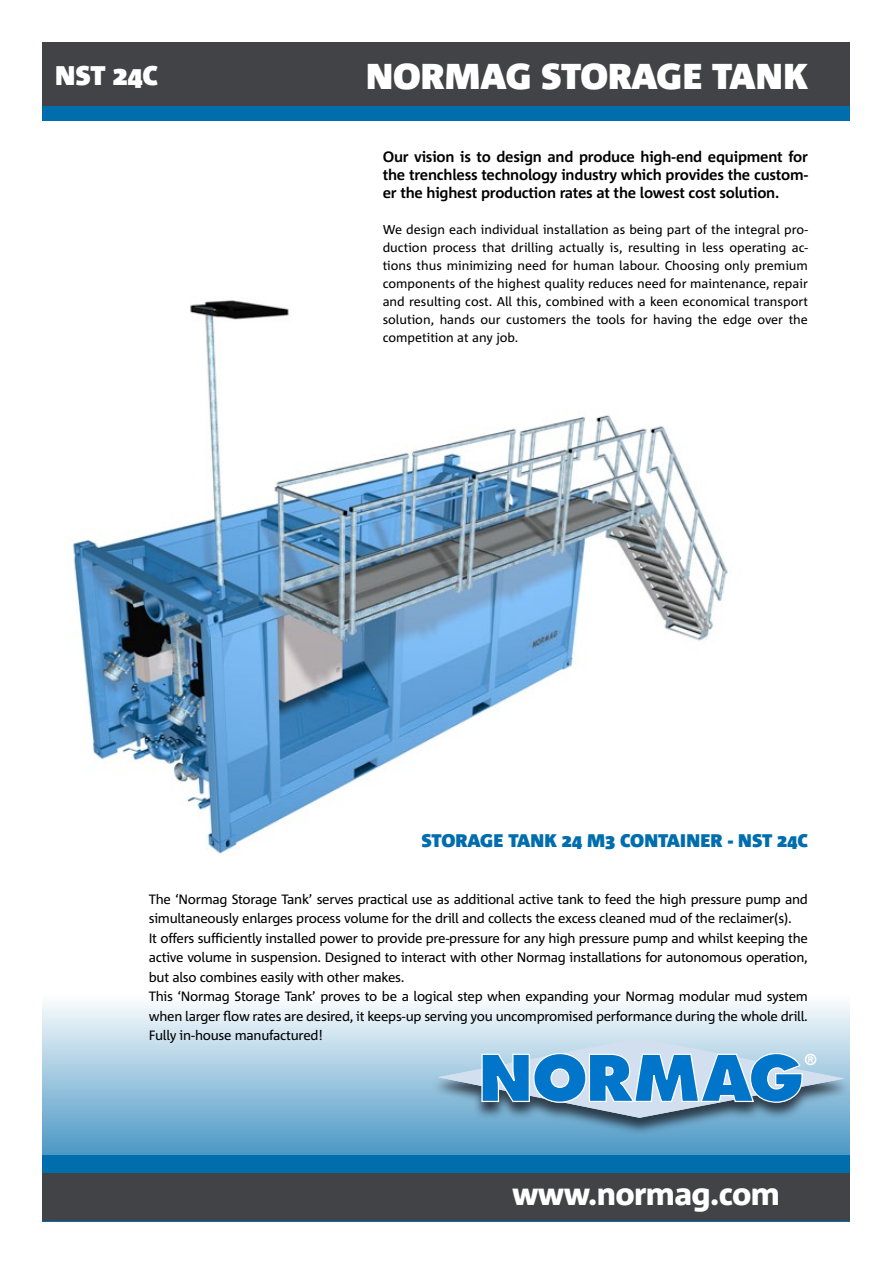
<style>
.page{position:relative;width:893px;height:1263px;background:#fff}
.page>*{position:absolute;margin:0;border:0;box-sizing:border-box;transform-origin:0 0}
.t1{font:900 36px "Agro Sans";color:#fff}
.t2{font:800 31.5px "Agro Sans";letter-spacing:-.02em;color:#fff}
.t3{font:900 27px "Agro Sans";color:#fff}
.t4{font:900 18.3px "Agro Sans";color:#006dad}
.t5{font:700 15px/18px "Agro Sans";letter-spacing:-.015em;color:#000;text-align:justify}
.t6{font:800 14.7px "Futura";color:#fff}
.t7{font:13.5px/19.5px "Agro Sans";letter-spacing:-.02em;color:#000}
.t8{font:12.75px/18px "Agro Sans";color:#000;text-align:justify}
</style>
<div class="page">
<img style="left:72px;top:300px;width:660px;height:554px">
<svg style="left:43px;top:1003px;width:807px;height:218px;background:#a3c9df"></svg>
<div style="left:43px;top:43px;width:807px;height:78px;background:#006dad"></div>
<div style="left:43px;top:1157px;width:807px;height:63px;background:#424346"></div>
<div style="left:43px;top:43px;width:807px;height:63px;background:#424346"></div>
<svg style="left:429px;top:1038px;width:421px;height:97px;background:#6ea6c8"></svg>
<svg style="left:438px;top:1038px;width:406px;height:80px;background:#76abd0"></svg>
<div style="left:43px;top:1155px;width:807px;height:17px;background:#006dad"></div>
<h3 class="t3" style="left:55px;top:61px;width:18px">NST</h3>
<h3 class="t3" style="left:113px;top:61px;width:46px">24C</h3>
<h1 class="t1" style="left:366px;top:57px;width:443px">NORMAG STORAGE TANK</h1>
<p class="t5" style="left:383px;top:148px;width:427px">Our vision is to design and produce high-end equipment for the trenchless technology industry which provides the custom&shy;er the highest production rates at the lowest cost solution.</p>
<p class="t8" style="left:383px;top:221px;width:427px">We design each individual installation as being part of the integral pro&shy;duction process that drilling actually is, resulting in less operating ac&shy;tions thus minimizing need for human labour. Choosing only premium components of the highest quality reduces need for maintenance, repair and resulting cost. All this, combined with a keen economical transport solution, hands our customers the tools for having the edge over the competition at any job.</p>
<h3 class="t4" style="left:421px;top:830px;width:388px">STORAGE TANK 24 M3 CONTAINER - NST 24C</h3>
<p class="t7" style="left:149px;top:889px;width:661px">The ‘Normag Storage Tank’ serves practical use as additional active tank to feed the high pressure pump and simultaneously enlarges process volume for the drill and collects the excess cleaned mud of the reclaimer(s).<br>It offers sufficiently installed power to provide pre-pressure for any high pressure pump and whilst keeping the active volume in suspension. Designed to interact with other Normag installations for autonomous operation, but also combines easily with other makes.<br>This ‘Normag Storage Tank’ proves to be a logical step when expanding your Normag modular mud system when larger flow rates are desired, it keeps-up serving you uncompromised performance during the whole drill.<br>Fully in-house manufactured!</p>
<p class="t6" style="left:805px;top:1050px;width:13px">®</p>
<h2 class="t2" style="left:512px;top:1177px;width:269px">www.normag.com</h2>
</div>
